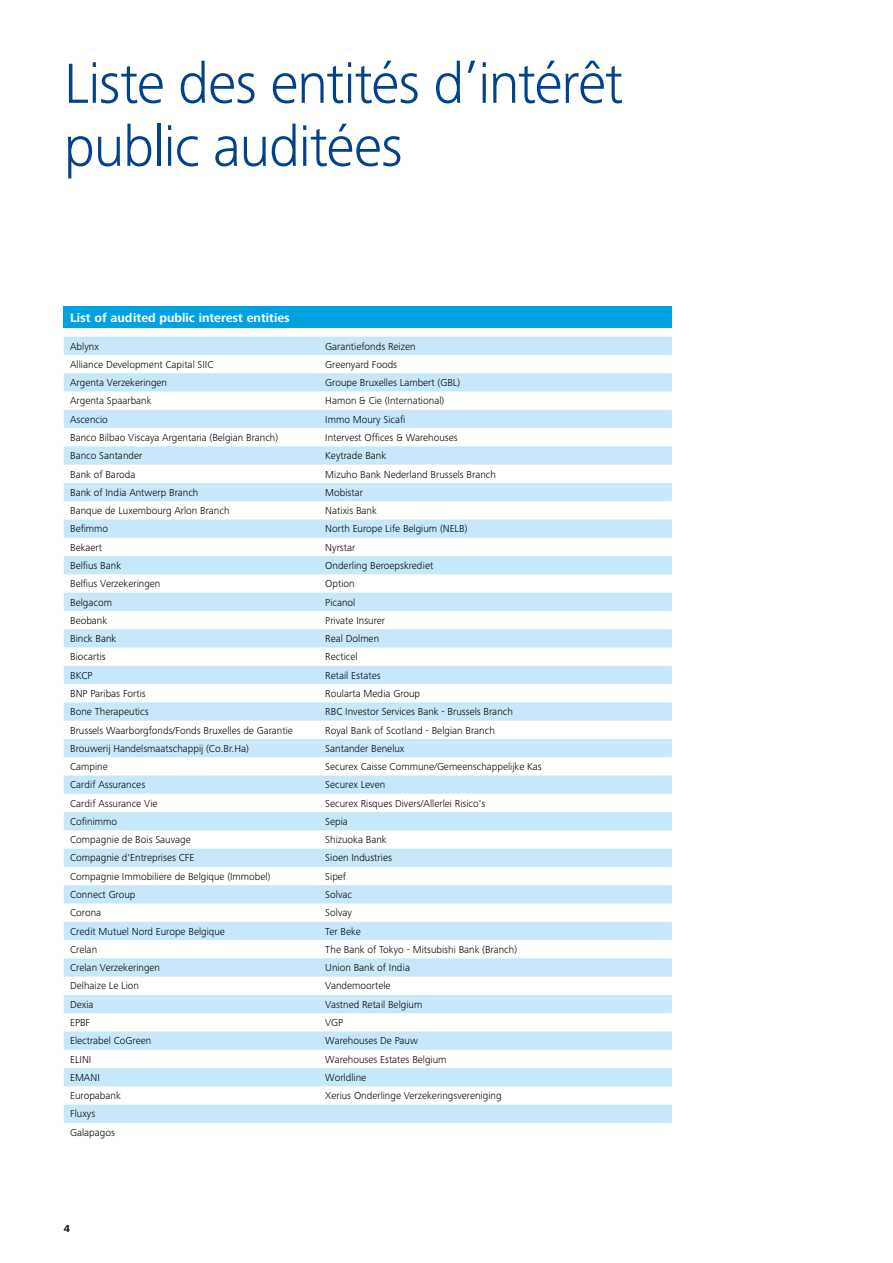
<style>
.page{position:relative;width:893px;height:1263px;background:#fff}
.page>*{position:absolute;margin:0;border:0;box-sizing:border-box;transform-origin:0 0}
.t1{font:300 58.5px/63px "Frutiger Next Pro";letter-spacing:-.02em;color:#01428b}
.t2{font:700 12.75px "Frutiger Next Pro";color:#fff}
.t3{font:300 10.5px/18.3px "Frutiger Next Pro";color:#000}
.t4{font:700 10.5px "Frutiger Next Pro";color:#000}
</style>
<div class="page">
<div style="left:64px;top:306px;width:608px;height:22px;background:#00a3e2"></div>
<svg style="left:64px;top:337px;width:608px;height:786px"></svg>
<h1 class="t1" style="left:64px;top:52px;width:561px">Liste des entités d’intérêt public auditées</h1>
<p class="t2" style="left:70px;top:310px;width:221px">List of audited public interest entities</p>
<p class="t3" style="left:70px;top:337px;width:30px">Ablynx</p>
<p class="t3" style="left:325px;top:337px;width:92px">Garantiefonds Reizen</p>
<p class="t3" style="left:70px;top:355px;width:145px">Alliance Development Capital SIIC</p>
<p class="t3" style="left:325px;top:355px;width:73px">Greenyard Foods</p>
<p class="t3" style="left:70px;top:373px;width:99px">Argenta Verzekeringen</p>
<p class="t3" style="left:325px;top:373px;width:136px">Groupe Bruxelles Lambert (GBL)</p>
<p class="t3" style="left:70px;top:392px;width:83px">Argenta Spaarbank</p>
<p class="t3" style="left:325px;top:392px;width:120px">Hamon &amp; Cie (International)</p>
<p class="t3" style="left:70px;top:410px;width:39px">Ascencio</p>
<p class="t3" style="left:325px;top:410px;width:82px">Immo Moury Sicafi</p>
<p class="t3" style="left:70px;top:428px;width:210px">Banco Bilbao Viscaya Argentaria (Belgian Branch)</p>
<p class="t3" style="left:325px;top:428px;width:134px">Intervest Offices &amp; Warehouses</p>
<p class="t3" style="left:70px;top:447px;width:74px">Banco Santander</p>
<p class="t3" style="left:325px;top:447px;width:62px">Keytrade Bank</p>
<p class="t3" style="left:70px;top:465px;width:67px">Bank of Baroda</p>
<p class="t3" style="left:325px;top:465px;width:172px">Mizuho Bank Nederland Brussels Branch</p>
<p class="t3" style="left:70px;top:483px;width:130px">Bank of India Antwerp Branch</p>
<p class="t3" style="left:325px;top:483px;width:39px">Mobistar</p>
<p class="t3" style="left:70px;top:501px;width:161px">Banque de Luxembourg Arlon Branch</p>
<p class="t3" style="left:325px;top:501px;width:53px">Natixis Bank</p>
<p class="t3" style="left:70px;top:520px;width:40px">Befimmo</p>
<p class="t3" style="left:325px;top:520px;width:144px">North Europe Life Belgium (NELB)</p>
<p class="t3" style="left:70px;top:538px;width:33px">Bekaert</p>
<p class="t3" style="left:325px;top:538px;width:32px">Nyrstar</p>
<p class="t3" style="left:70px;top:556px;width:52px">Belfius Bank</p>
<p class="t3" style="left:325px;top:556px;width:110px">Onderling Beroepskrediet</p>
<p class="t3" style="left:70px;top:575px;width:92px">Belfius Verzekeringen</p>
<p class="t3" style="left:325px;top:575px;width:31px">Option</p>
<p class="t3" style="left:70px;top:593px;width:43px">Belgacom</p>
<p class="t3" style="left:325px;top:593px;width:32px">Picanol</p>
<p class="t3" style="left:70px;top:611px;width:39px">Beobank</p>
<p class="t3" style="left:325px;top:611px;width:61px">Private Insurer</p>
<p class="t3" style="left:70px;top:629px;width:48px">Binck Bank</p>
<p class="t3" style="left:325px;top:629px;width:55px">Real Dolmen</p>
<p class="t3" style="left:70px;top:648px;width:37px">Biocartis</p>
<p class="t3" style="left:325px;top:648px;width:34px">Recticel</p>
<p class="t3" style="left:70px;top:666px;width:24px">BKCP</p>
<p class="t3" style="left:325px;top:666px;width:57px">Retail Estates</p>
<p class="t3" style="left:70px;top:684px;width:77px">BNP Paribas Fortis</p>
<p class="t3" style="left:325px;top:684px;width:96px">Roularta Media Group</p>
<p class="t3" style="left:70px;top:702px;width:80px">Bone Therapeutics</p>
<p class="t3" style="left:325px;top:702px;width:189px">RBC Investor Services Bank - Brussels Branch</p>
<p class="t3" style="left:70px;top:721px;width:224px">Brussels Waarborgfonds/Fonds Bruxelles de Garantie</p>
<p class="t3" style="left:325px;top:721px;width:171px">Royal Bank of Scotland - Belgian Branch</p>
<p class="t3" style="left:70px;top:739px;width:180px">Brouwerij Handelsmaatschappij (Co.Br.Ha)</p>
<p class="t3" style="left:325px;top:739px;width:81px">Santander Benelux</p>
<p class="t3" style="left:70px;top:757px;width:39px">Campine</p>
<p class="t3" style="left:325px;top:757px;width:218px">Securex Caisse Commune/Gemeenschappelijke Kas</p>
<p class="t3" style="left:70px;top:776px;width:77px">Cardif Assurances</p>
<p class="t3" style="left:325px;top:776px;width:61px">Securex Leven</p>
<p class="t3" style="left:70px;top:794px;width:89px">Cardif Assurance Vie</p>
<p class="t3" style="left:325px;top:794px;width:162px">Securex Risques Divers/Allerlei Risico's</p>
<p class="t3" style="left:70px;top:812px;width:49px">Cofinimmo</p>
<p class="t3" style="left:325px;top:812px;width:24px">Sepia</p>
<p class="t3" style="left:70px;top:830px;width:122px">Compagnie de Bois Sauvage</p>
<p class="t3" style="left:325px;top:830px;width:63px">Shizuoka Bank</p>
<p class="t3" style="left:70px;top:849px;width:126px">Compagnie d'Entreprises CFE</p>
<p class="t3" style="left:325px;top:849px;width:68px">Sioen Industries</p>
<p class="t3" style="left:70px;top:867px;width:202px">Compagnie Immobiliere de Belgique (Immobel)</p>
<p class="t3" style="left:325px;top:867px;width:22px">Sipef</p>
<p class="t3" style="left:70px;top:885px;width:67px">Connect Group</p>
<p class="t3" style="left:325px;top:885px;width:28px">Solvac</p>
<p class="t3" style="left:70px;top:904px;width:33px">Corona</p>
<p class="t3" style="left:325px;top:904px;width:28px">Solvay</p>
<p class="t3" style="left:70px;top:922px;width:156px">Credit Mutuel Nord Europe Belgique</p>
<p class="t3" style="left:325px;top:922px;width:37px">Ter Beke</p>
<p class="t3" style="left:70px;top:940px;width:29px">Crelan</p>
<p class="t3" style="left:325px;top:940px;width:193px">The Bank of Tokyo - Mitsubishi Bank (Branch)</p>
<p class="t3" style="left:70px;top:958px;width:91px">Crelan Verzekeringen</p>
<p class="t3" style="left:325px;top:958px;width:86px">Union Bank of India</p>
<p class="t3" style="left:70px;top:977px;width:70px">Delhaize Le Lion</p>
<p class="t3" style="left:325px;top:977px;width:67px">Vandemoortele</p>
<p class="t3" style="left:70px;top:995px;width:25px">Dexia</p>
<p class="t3" style="left:325px;top:995px;width:99px">Vastned Retail Belgium</p>
<p class="t3" style="left:70px;top:1013px;width:22px">EPBF</p>
<p class="t3" style="left:325px;top:1013px;width:19px">VGP</p>
<p class="t3" style="left:70px;top:1032px;width:83px">Electrabel CoGreen</p>
<p class="t3" style="left:325px;top:1032px;width:94px">Warehouses De Pauw</p>
<p class="t3" style="left:70px;top:1050px;width:23px">ELINI</p>
<p class="t3" style="left:325px;top:1050px;width:123px">Warehouses Estates Belgium</p>
<p class="t3" style="left:70px;top:1068px;width:31px">EMANI</p>
<p class="t3" style="left:325px;top:1068px;width:42px">Worldline</p>
<p class="t3" style="left:70px;top:1086px;width:52px">Europabank</p>
<p class="t3" style="left:325px;top:1086px;width:178px">Xerius Onderlinge Verzekeringsvereniging</p>
<p class="t3" style="left:70px;top:1105px;width:46px">Fluxys<br>Galapagos</p>
<p class="t4" style="left:64px;top:1222px;width:8px">4</p>
</div>
